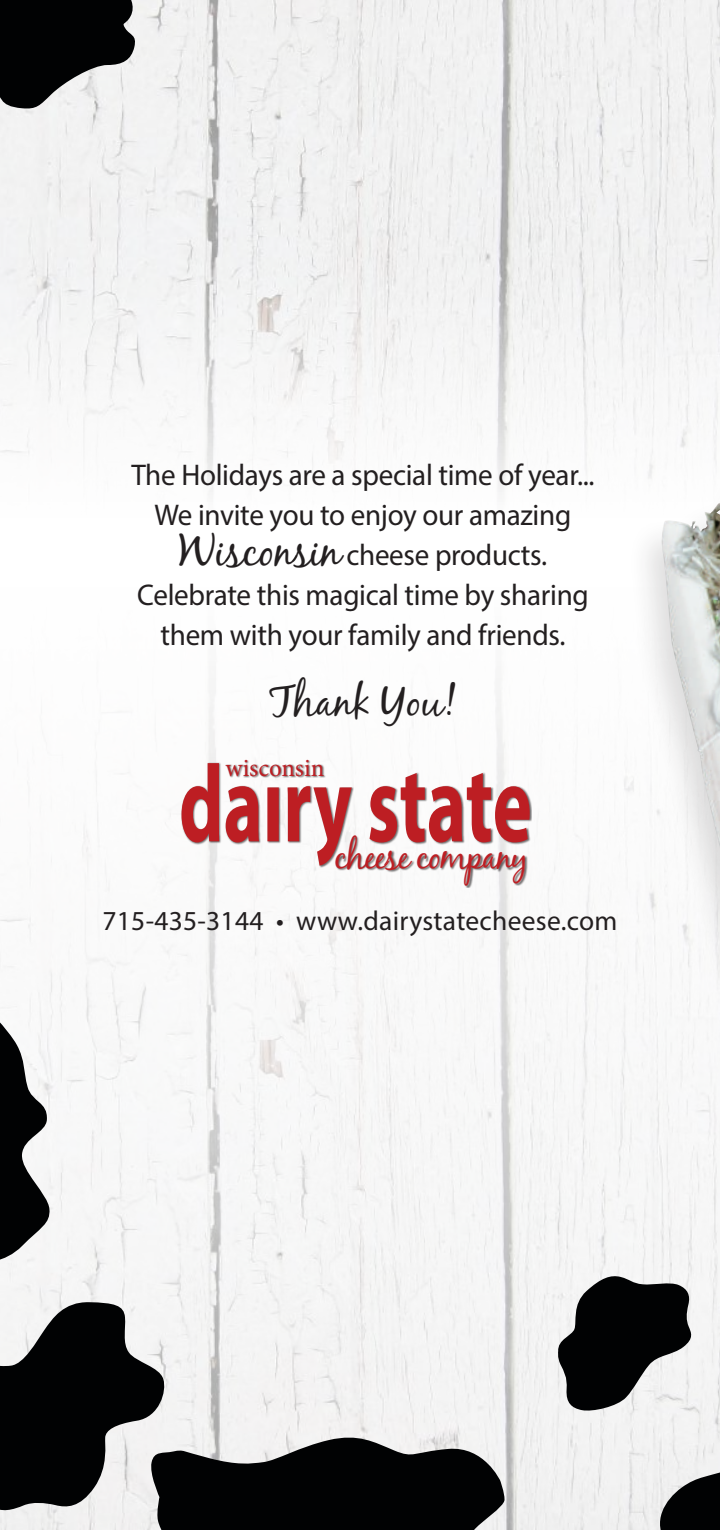
<style>
.page{position:relative;width:720px;height:1530px;background:#fff}
.page>*{position:absolute;margin:0;border:0;box-sizing:border-box;transform-origin:0 0}
.t1{font:42.5px "Black Jack";color:#231f20}
.t2{font:36.75px "Black Jack";letter-spacing:-.03em;color:#bd1e23;scale:.96 1}
.t3{font:30px/40px "Myriad Pro";letter-spacing:-.01em;color:#231f20;text-align:center}
.t4{font:27.5px "Myriad Pro";letter-spacing:.01em;color:#231f20}
.t5{font:25.25px "Minion Pro";color:#bd1e23}
.s1{font-family:"Black Jack";font-size:45px}
</style>
<div class="page">
<img style="left:0;top:0;width:720px;height:492px">
<img style="left:0;top:690px;width:720px;height:840px">
<div style="left:181px;top:760px;width:351px;height:128px;background:#231f20;opacity:.65"></div>
<svg style="left:181px;top:763px;width:349px;height:103px"></svg>
<svg style="left:0;top:0;width:137px;height:110px"></svg>
<svg style="left:0;top:1003px;width:51px;height:261px"></svg>
<svg style="left:651px;top:1460px;width:69px;height:70px"></svg>
<svg style="left:557px;top:1274px;width:137px;height:138px"></svg>
<svg style="left:0;top:1302px;width:505px;height:228px"></svg>
<div style="left:626px;top:459px;width:94px;height:624px;background:#f9f9f9"></div>
<img style="left:661px;top:503px;width:59px;height:448px">
<p class="t3" style="left:131px;top:455px;width:465px">The Holidays are a special time of year...<br>We invite you to enjoy our amazing <span class="s1">Wisconsin</span> cheese products.<br>Celebrate this magical time by sharing them with your family and friends.</p>
<h1 class="t1" style="left:269px;top:676px;width:188px">Thank You!</h1>
<p class="t5" style="left:226px;top:751px;width:100px">wisconsin</p>
<p class="t2" style="left:335px;top:834px;width:203px">cheese company</p>
<p class="t4" style="left:103px;top:904px;width:516px">715-435-3144 • www.dairystatecheese.com</p>
</div>
